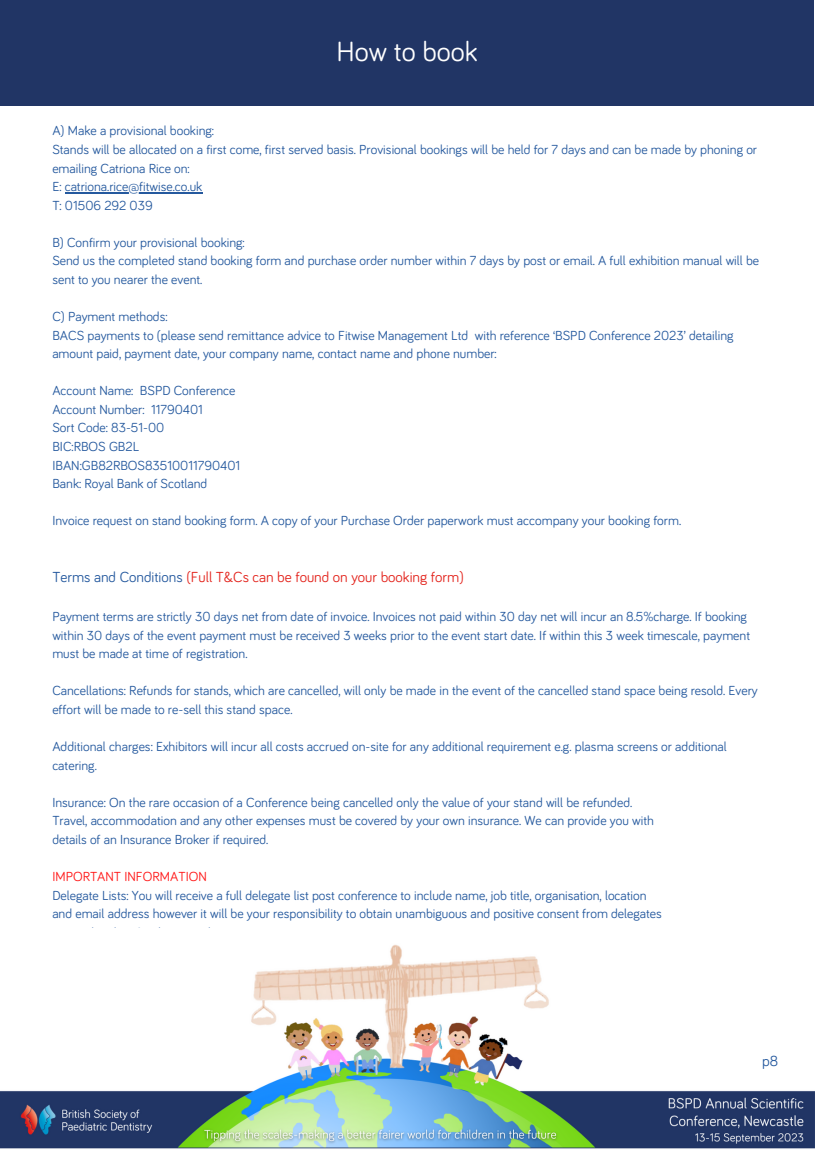
<style>
.page{position:relative;width:815px;height:1152px;background:#fff}
.page>*{position:absolute;margin:0;border:0;box-sizing:border-box;transform-origin:0 0}
.t1{font:28.5px "Bariol";color:#fff}
.t2{font:15px "Bariol";color:#e3241d}
.t3{font:15px "Bariol";color:#25599e}
.t4{font:13.5px/18.6px "Bariol";color:#25599e}
.t5{font:13.5px "Bariol";color:#ff1616}
.s1{color:#25599e}
</style>
<div class="page">
<hr style="left:65px;top:192px;width:137px;height:1px;background:#25599e">
<div style="left:0;top:0;width:813px;height:106px;background:#213565"></div>
<img style="left:0;top:944px;width:814px;height:205px">
<h1 class="t1" style="left:336px;top:38px;width:143px">How to book</h1>
<p class="t4" style="left:52px;top:122px;width:706px">A) Make a provisional booking:<br>Stands will be allocated on a first come, first served basis. Provisional bookings will be held for 7 days and can be made by phoning or emailing Catriona Rice on:<br>E: catriona.rice@fitwise.co.uk<br>T: 01506 292 039</p>
<p class="t4" style="left:52px;top:234px;width:708px">B) Confirm your provisional booking:<br>Send us the completed stand booking form and purchase order number within 7 days by post or email. A full exhibition manual will be sent to you nearer the event.</p>
<p class="t4" style="left:52px;top:308px;width:682px">C) Payment methods:<br>BACS payments to (please send remittance advice to Fitwise Management Ltd with reference ‘BSPD Conference 2023’ detailing amount paid, payment date, your company name, contact name and phone number:</p>
<p class="t4" style="left:52px;top:382px;width:189px">Account Name: BSPD Conference<br>Account Number: 11790401<br>Sort Code: 83-51-00<br>BIC:RBOS GB2L<br>IBAN:GB82RBOS83510011790401<br>Bank: Royal Bank of Scotland</p>
<p class="t4" style="left:52px;top:512px;width:630px">Invoice request on stand booking form. A copy of your Purchase Order paperwork must accompany your booking form.</p>
<p class="t2" style="left:52px;top:570px;width:413px"><span class="s1">Terms and Conditions</span> (Full T&amp;Cs can be found on your booking form)</p>
<p class="t4" style="left:52px;top:608px;width:699px">Payment terms are strictly 30 days net from date of invoice. Invoices not paid within 30 day net will incur an 8.5%charge. If booking within 30 days of the event payment must be received 3 weeks prior to the event start date. If within this 3 week timescale, payment must be made at time of registration.</p>
<p class="t4" style="left:52px;top:682px;width:707px">Cancellations: Refunds for stands, which are cancelled, will only be made in the event of the cancelled stand space being resold. Every effort will be made to re-sell this stand space.</p>
<p class="t4" style="left:52px;top:738px;width:675px">Additional charges: Exhibitors will incur all costs accrued on-site for any additional requirement e.g. plasma screens or additional catering.</p>
<p class="t4" style="left:52px;top:794px;width:603px">Insurance: On the rare occasion of a Conference being cancelled only the value of your stand will be refunded.<br>Travel, accommodation and any other expenses must be covered by your own insurance. We can provide you with details of an Insurance Broker if required.</p>
<p class="t5" style="left:52px;top:870px;width:156px">IMPORTANT INFORMATION</p>
<p class="t4" style="left:52px;top:886px;width:611px">Delegate Lists: You will receive a full delegate list post conference to include name, job title, organisation, location and email address however it will be your responsibility to obtain unambiguous and positive consent from delegates</p>
<p class="t3" style="left:762px;top:1054px;width:17px">p8</p>
</div>
